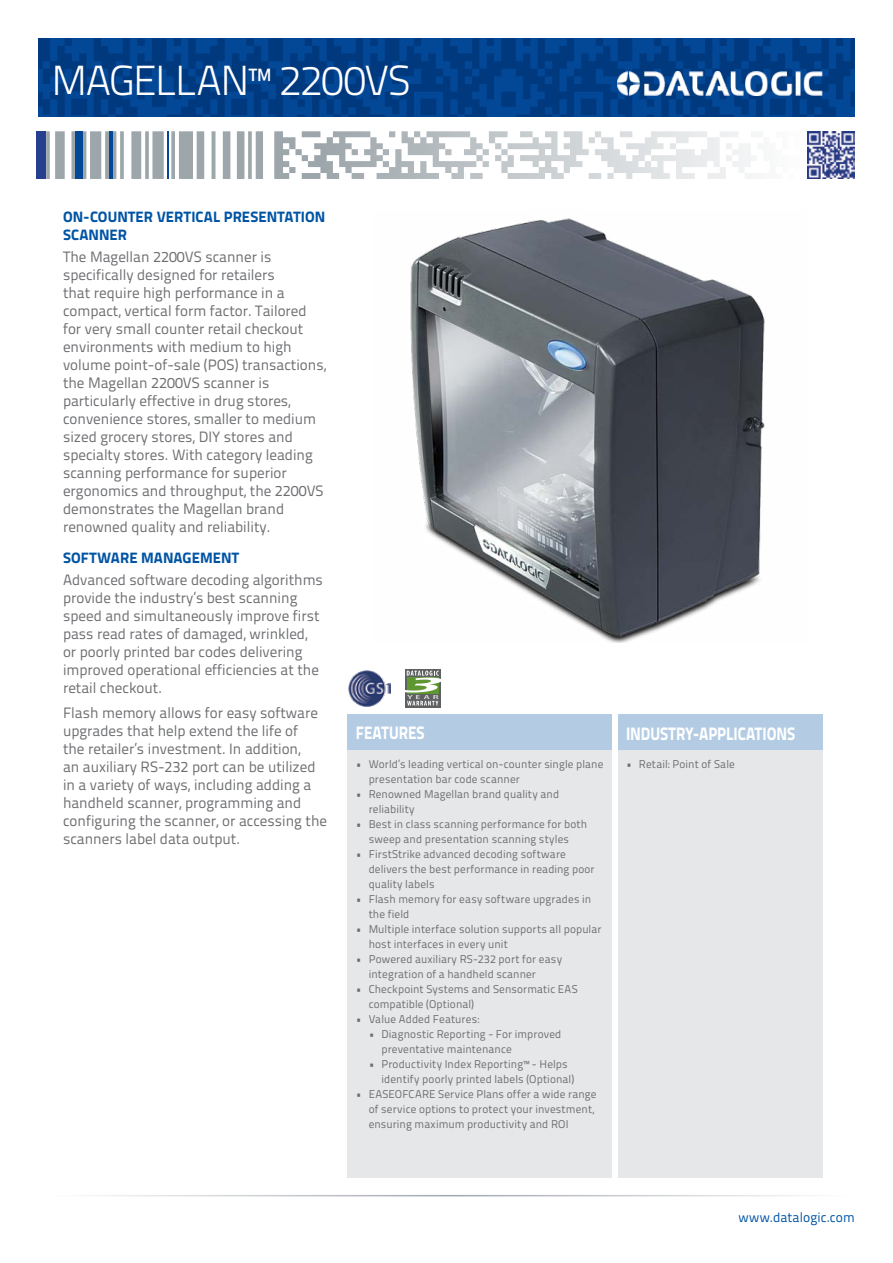
<style>
.page{position:relative;width:893px;height:1263px;background:#fff}
.page>*{position:absolute;margin:0;border:0;box-sizing:border-box;transform-origin:0 0}
.t1{font:300 42px "Titillium Text 22 L";letter-spacing:-.035em;color:#fff}
.t2{font:800 18px "Titillium Text 22 L";letter-spacing:-.005em;color:#fff;scale:.85 1}
.t3{font:15px/18px "Titillium Text 22 L";color:#6d6e71}
.t4{font:800 15px/18px "Titillium Text 22 L";letter-spacing:.005em;color:#0054a4}
.t5{font:13.5px "Titillium Text 22 L";letter-spacing:.005em;color:#0054a4}
.t6{font:11.25px/15px "Titillium Text 22 L";letter-spacing:.01em;color:#6d6e71}
</style>
<div class="page">
<svg style="left:38px;top:38px;width:817px;height:79px;background:#023f89"></svg>
<svg style="left:302px;top:131px;width:453px;height:48px"></svg>
<hr style="left:167px;top:131px;width:2px;height:48px;background:#034797">
<div style="left:75px;top:131px;width:7px;height:48px;background:#034797"></div>
<hr style="left:109px;top:131px;width:4px;height:48px;background:#034797">
<div style="left:37px;top:131px;width:9px;height:48px;background:#25408f"></div>
<hr style="left:45px;top:1195px;width:803px;height:1px;background:#9da3aa">
<div style="left:348px;top:714px;width:264px;height:36px;background:#b3cce4"></div>
<div style="left:618px;top:714px;width:204px;height:36px;background:#b3cce4"></div>
<div style="left:348px;top:750px;width:264px;height:428px;background:#e6e7e8"></div>
<div style="left:618px;top:750px;width:204px;height:428px;background:#e6e7e8"></div>
<img style="left:618px;top:72px;width:204px;height:23px">
<img style="left:807px;top:131px;width:48px;height:48px">
<img style="left:348px;top:670px;width:43px;height:37px">
<svg style="left:405px;top:669px;width:36px;height:38px"></svg>
<svg style="left:405px;top:671px;width:36px;height:34px"></svg>
<img style="left:410px;top:218px;width:355px;height:425px">
<h1 class="t1" style="left:51px;top:50px;width:361px">MAGELLAN™ 2200VS</h1>
<p class="t4" style="left:63px;top:207px;width:264px">ON-COUNTER VERTICAL PRESENTATION<br>SCANNER</p>
<p class="t3" style="left:63px;top:247px;width:265px">The Magellan 2200VS scanner is specifically designed for retailers<br>that require high performance in a compact, vertical form factor. Tailored for very small counter retail checkout environments with medium to high volume point-of-sale (POS) transactions, the Magellan 2200VS scanner is particularly effective in drug stores, convenience stores, smaller to medium sized grocery stores, DIY stores and specialty stores. With category leading scanning performance for superior ergonomics and throughput, the 2200VS demonstrates the Magellan brand renowned quality and reliability.</p>
<p class="t4" style="left:63px;top:548px;width:178px">SOFTWARE MANAGEMENT</p>
<p class="t3" style="left:63px;top:570px;width:261px">Advanced software decoding algorithms provide the industry’s best scanning speed and simultaneously improve first pass read rates of damaged, wrinkled, or poorly printed bar codes delivering improved operational efficiencies at the retail checkout.</p>
<p class="t3" style="left:63px;top:703px;width:266px">Flash memory allows for easy software upgrades that help extend the life of<br>the retailer’s investment. In addition,<br>an auxiliary RS-232 port can be utilized in a variety of ways, including adding a handheld scanner, programming and configuring the scanner, or accessing the scanners label data output.</p>
<p class="t2" style="left:356px;top:719px;width:82px">FEATURES</p>
<p class="t2" style="left:626px;top:719px;width:200px">INDUSTRY-APPLICATIONS</p>
<p class="t6" style="left:369px;top:756px;width:236px;text-indent:-13px">• World’s leading vertical on-counter single plane presentation bar code scanner</p>
<p class="t6" style="left:369px;top:786px;width:192px;text-indent:-13px">• Renowned Magellan brand quality and reliability</p>
<p class="t6" style="left:356px;top:816px;width:233px;text-align:center">• Best in class scanning performance for both sweep and presentation scanning styles</p>
<p class="t6" style="left:369px;top:846px;width:227px;text-indent:-13px">• FirstStrike advanced decoding software delivers the best performance in reading poor quality labels</p>
<p class="t6" style="left:369px;top:891px;width:224px;text-indent:-13px">• Flash memory for easy software upgrades in the field</p>
<p class="t6" style="left:369px;top:921px;width:234px;text-indent:-13px">• Multiple interface solution supports all popular host interfaces in every unit</p>
<p class="t6" style="left:369px;top:951px;width:195px;text-indent:-13px">• Powered auxiliary RS-232 port for easy integration of a handheld scanner</p>
<p class="t6" style="left:369px;top:981px;width:211px;text-indent:-13px">• Checkpoint Systems and Sensormatic EAS compatible (Optional)</p>
<p class="t6" style="left:356px;top:1011px;width:125px">• Value Added Features:</p>
<p class="t6" style="left:381px;top:1026px;width:181px;text-indent:-13px">• Diagnostic Reporting - For improved preventative maintenance</p>
<p class="t6" style="left:381px;top:1056px;width:194px;text-indent:-13px">• Productivity Index Reporting™ - Helps identify poorly printed labels (Optional)</p>
<p class="t6" style="left:369px;top:1086px;width:229px;text-indent:-13px">• EASEOFCARE Service Plans offer a wide range of service options to protect your investment, ensuring maximum productivity and ROI</p>
<p class="t6" style="left:626px;top:756px;width:110px">• Retail: Point of Sale</p>
<p class="t5" style="left:738px;top:1207px;width:118px">www.datalogic.com</p>
</div>
